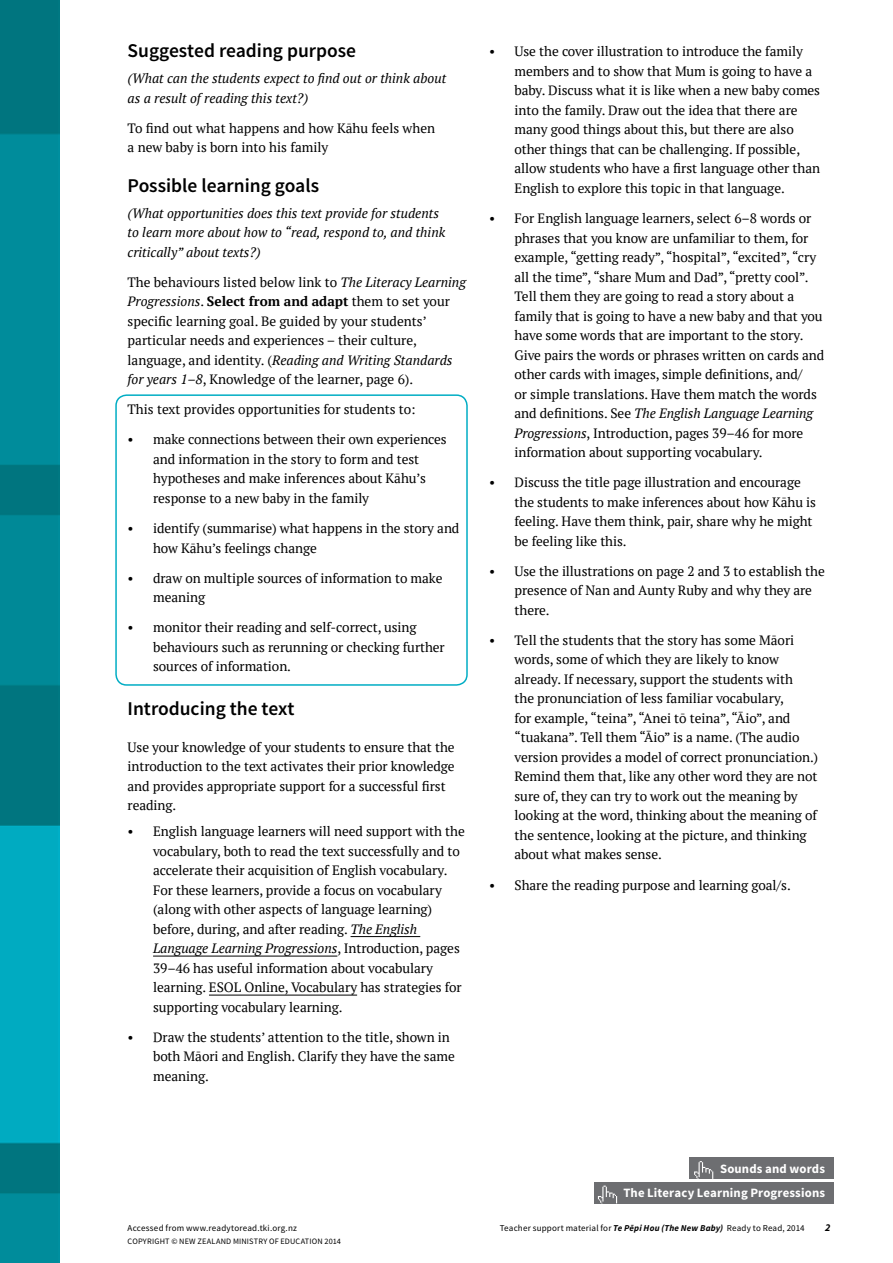
<style>
.page{position:relative;width:893px;height:1263px;background:#fff}
.page>*{position:absolute;margin:0;border:0;box-sizing:border-box;transform-origin:0 0}
.t1{font:600 19.5px "Source Sans Pro";color:#000}
.t2{font:13.5px/19.5px "PT Serif";letter-spacing:-.005em;color:#000}
.t3{font:italic 13.5px/19.5px "PT Serif";color:#000}
.t4{font:700 12.75px "Source Sans Pro";letter-spacing:.01em;color:#fff}
.t5{font:italic 700 10.5px "Source Sans Pro";color:#000}
.t6{font:9px "Source Sans Pro";letter-spacing:.02em;color:#000}
.t7{font:8.25px "Source Sans Pro";letter-spacing:.02em;color:#000}
.s1{font-style:italic}
.s2{font-weight:700}
.s3{font-weight:700;font-style:italic}
</style>
<div class="page">
<div style="left:115px;top:394px;width:353px;height:292px;border:2px solid #00adc4;border-radius:11px"></div>
<img style="left:0;top:0;width:60px;height:1263px">
<hr style="left:351px;top:936px;width:69px;height:1px;background:#000">
<hr style="left:153px;top:956px;width:184px;height:1px;background:#000">
<hr style="left:209px;top:995px;width:148px;height:1px;background:#000">
<div style="left:594px;top:1182px;width:240px;height:21px;background:#6d6e71"></div>
<svg style="left:598px;top:1185px;width:19px;height:18px"></svg>
<div style="left:689px;top:1158px;width:145px;height:21px;background:#6d6e71"></div>
<svg style="left:694px;top:1161px;width:19px;height:18px"></svg>
<h1 class="t1" style="left:128px;top:38px;width:230px">Suggested reading purpose</h1>
<p class="t3" style="left:128px;top:68px;width:320px">(What can the students expect to find out or think about as a result of reading this text?)</p>
<p class="t2" style="left:128px;top:118px;width:309px">To find out what happens and how Kāhu feels when a new baby is born into his family</p>
<h1 class="t1" style="left:128px;top:173px;width:193px">Possible learning goals</h1>
<p class="t3" style="left:128px;top:203px;width:319px">(What opportunities does this text provide for students to learn more about how to “read, respond to, and think critically” about texts?)</p>
<p class="t2" style="left:128px;top:272px;width:340px">The behaviours listed below link to <span class="s1">The Literacy Learning Progressions</span>. <span class="s2">Select from and adapt</span> them to set your specific learning goal. Be guided by your students’ particular needs and experiences – their culture, language, and identity. (<span class="s1">Reading and Writing Standards for years 1–8</span>, Knowledge of the learner, page 6).</p>
<p class="t2" style="left:128px;top:400px;width:290px">This text provides opportunities for students to:</p>
<p class="t2" style="left:153px;top:430px;width:295px;text-indent:-26px">• make connections between their own experiences and information in the story to form and test hypotheses and make inferences about Kāhu’s response to a new baby in the family</p>
<p class="t2" style="left:153px;top:518px;width:308px;text-indent:-26px">• identify (summarise) what happens in the story and how Kāhu’s feelings change</p>
<p class="t2" style="left:153px;top:568px;width:291px;text-indent:-26px">• draw on multiple sources of information to make meaning</p>
<p class="t2" style="left:153px;top:618px;width:293px;text-indent:-26px">• monitor their reading and self-correct, using behaviours such as rerunning or checking further sources of information.</p>
<h1 class="t1" style="left:128px;top:696px;width:168px">Introducing the text</h1>
<p class="t2" style="left:128px;top:737px;width:329px">Use your knowledge of your students to ensure that the introduction to the text activates their prior knowledge and provides appropriate support for a successful first reading.</p>
<p class="t2" style="left:153px;top:821px;width:313px;text-indent:-26px">• English language learners will need support with the vocabulary, both to read the text successfully and to accelerate their acquisition of English vocabulary.<br>For these learners, provide a focus on vocabulary (along with other aspects of language learning) before, during, and after reading. <span class="s1">The English Language Learning Progressions</span>, Introduction, pages 39–46 has useful information about vocabulary learning. ESOL Online, Vocabulary has strategies for supporting vocabulary learning.</p>
<p class="t2" style="left:153px;top:1027px;width:303px;text-indent:-26px">• Draw the students’ attention to the title, shown in both Māori and English. Clarify they have the same meaning.</p>
<p class="t2" style="left:514px;top:42px;width:307px;text-indent:-26px">• Use the cover illustration to introduce the family members and to show that Mum is going to have a baby. Discuss what it is like when a new baby comes into the family. Draw out the idea that there are many good things about this, but there are also other things that can be challenging. If possible, allow students who have a first language other than English to explore this topic in that language.</p>
<p class="t2" style="left:514px;top:208px;width:311px;text-indent:-26px">• For English language learners, select 6–8 words or phrases that you know are unfamiliar to them, for example, “getting ready”, “hospital”, “excited”, “cry all the time”, “share Mum and Dad”, “pretty cool”.<br>Tell them they are going to read a story about a family that is going to have a new baby and that you have some words that are important to the story.<br>Give pairs the words or phrases written on cards and other cards with images, simple definitions, and/<br>or simple translations. Have them match the words and definitions. See <span class="s1">The English Language Learning Progressions</span>, Introduction, pages 39–46 for more information about supporting vocabulary.</p>
<p class="t2" style="left:514px;top:472px;width:303px;text-indent:-26px">• Discuss the title page illustration and encourage the students to make inferences about how Kāhu is feeling. Have them think, pair, share why he might be feeling like this.</p>
<p class="t2" style="left:514px;top:561px;width:312px;text-indent:-26px">• Use the illustrations on page 2 and 3 to establish the presence of Nan and Aunty Ruby and why they are there.</p>
<p class="t2" style="left:514px;top:630px;width:305px;text-indent:-26px">• Tell the students that the story has some Māori words, some of which they are likely to know already. If necessary, support the students with<br>the pronunciation of less familiar vocabulary,<br>for example, “teina”, “Anei tō teina”, “Āio”, and “tuakana”. Tell them “Āio” is a name. (The audio version provides a model of correct pronunciation.)<br>Remind them that, like any other word they are not sure of, they can try to work out the meaning by looking at the word, thinking about the meaning of the sentence, looking at the picture, and thinking about what makes sense.</p>
<p class="t2" style="left:489px;top:875px;width:303px">• Share the reading purpose and learning goal/s.</p>
<p class="t4" style="left:720px;top:1160px;width:107px">Sounds and words</p>
<p class="t4" style="left:623px;top:1184px;width:203px">The Literacy Learning Progressions</p>
<p class="t6" style="left:128px;top:1222px;width:171px">Accessed from www.readytoread.tki.org.nz</p>
<p class="t6" style="left:500px;top:1222px;width:306px">Teacher support material for <span class="s3">Te Pēpi Hou (The New Baby)</span> Ready to Read, 2014</p>
<p class="t5" style="left:825px;top:1221px;width:7px">2</p>
<p class="t7" style="left:128px;top:1236px;width:215px">COPYRIGHT © NEW ZEALAND MINISTRY OF EDUCATION 2014</p>
</div>
